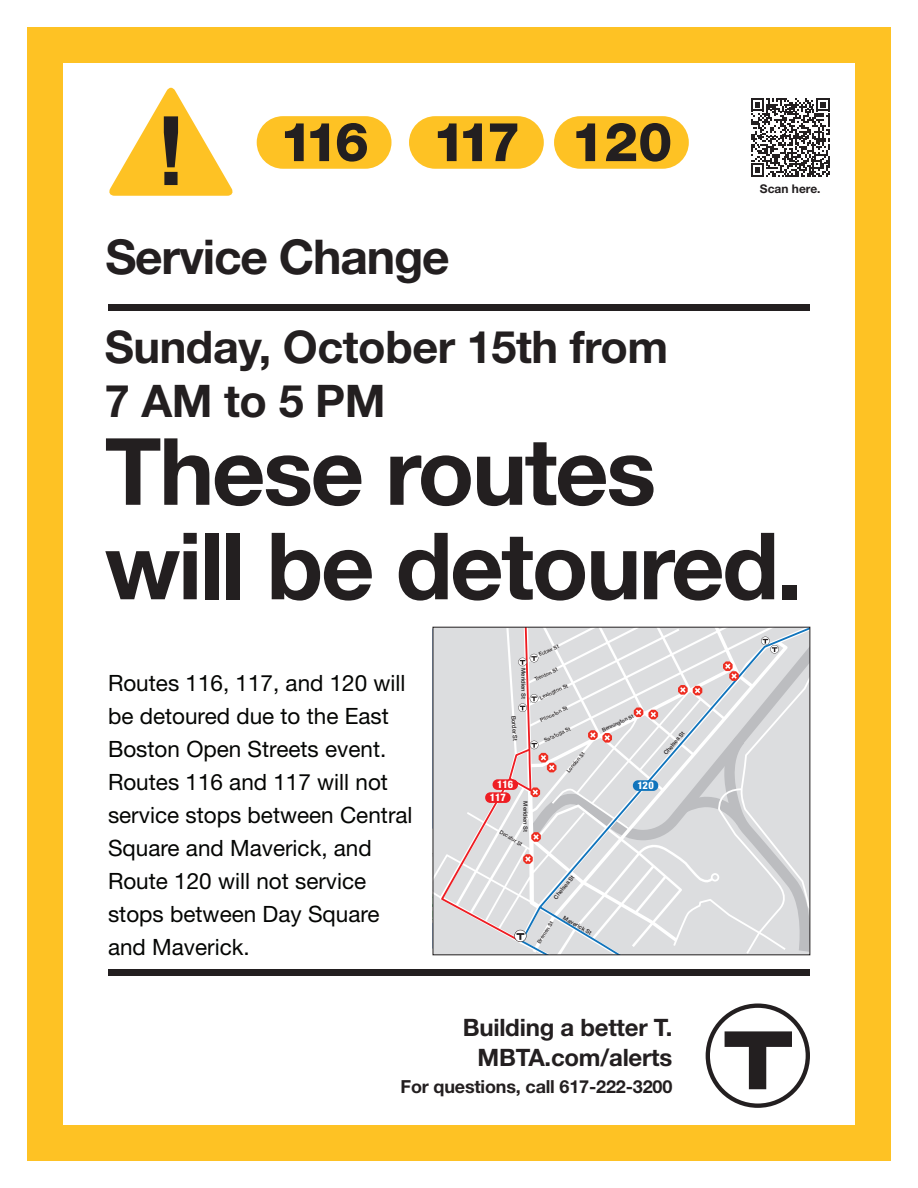
<style>
.page{position:relative;width:918px;height:1188px;background:#fff}
.page>*{position:absolute;margin:0;border:0;box-sizing:border-box;transform-origin:0 0}
.t1{font:700 93px/94.5px "Helvetica Neue LT Std";letter-spacing:-.025em;color:#231f20}
.t2{font:800 54px "Helvetica Neue LT Std";letter-spacing:-.08em;color:#231f20}
.t3{font:700 48px "Helvetica Neue LT Std";letter-spacing:-.025em;color:#231f20}
.t4{font:700 45px/54px "Helvetica Neue LT Std";letter-spacing:-.01em;color:#231f20}
.t5{font:700 24px/30px "Helvetica Neue LT Std";letter-spacing:-.01em;color:#231f20;text-align:right}
.t6{font:22.5px/33px "Helvetica Neue LT Std";color:#040503}
.t7{font:700 18px "Helvetica Neue LT Std";letter-spacing:-.01em;color:#231f20}
.t8{font:700 12px "Helvetica Neue LT Std";color:#231f20}
.t9{font:800 condensed 10.35px "Helvetica Neue LT Std";letter-spacing:-.01em;color:#fff}
.t10{font:500 5.85px "Helvetica Neue LT Std";color:#231f20}
.t11{font:500 5.25px "Helvetica Neue LT Std";color:#231f20}
</style>
<div class="page">
<div style="left:27px;top:27px;width:864px;height:1134px;border:36px solid #fec224"></div>
<div style="left:108px;top:969px;width:702px;height:7px;background:#231f20"></div>
<svg style="left:706px;top:1004px;width:104px;height:104px"></svg>
<svg style="left:109px;top:88px;width:124px;height:108px"></svg>
<svg style="left:751px;top:98px;width:79px;height:79px"></svg>
<div style="left:435px;top:629px;width:373px;height:324px;background:#dcdddf"></div>
<svg style="left:643px;top:629px;width:165px;height:315px;background:#dadcde"></svg>
<svg style="left:723px;top:661px;width:16px;height:20px"></svg>
<svg style="left:678px;top:685px;width:24px;height:10px"></svg>
<svg style="left:649px;top:710px;width:9px;height:9px"></svg>
<svg style="left:761px;top:637px;width:18px;height:17px"></svg>
<svg style="left:440px;top:629px;width:203px;height:324px;background:#dedbde"></svg>
<div style="left:485px;top:792px;width:26px;height:11px;background:#ee1d23;border-radius:5px"></div>
<div style="left:633px;top:780px;width:25px;height:11px;background:#1074bc;border-radius:5px"></div>
<div style="left:493px;top:779px;width:25px;height:11px;background:#ee1d23;border-radius:5px"></div>
<div style="left:108px;top:304px;width:702px;height:7px;background:#231f20"></div>
<div style="left:257px;top:116px;width:135px;height:53px;background:#fec224;border-radius:26px"></div>
<div style="left:409px;top:116px;width:135px;height:53px;background:#fec224;border-radius:26px"></div>
<div style="left:554px;top:116px;width:135px;height:53px;background:#fec224;border-radius:26px"></div>
<h2 class="t2" style="left:279px;top:110px;width:394px">116 117 120</h2>
<h3 class="t3" style="left:105px;top:227px;width:346px">Service Change</h3>
<h3 class="t4" style="left:105px;top:318px;width:565px">Sunday, October 15th from<br>7 AM to 5 PM</h3>
<p class="t8" style="left:760px;top:182px;width:62px">Scan here.</p>
<h1 class="t1" style="left:105px;top:422px;width:699px">These routes will be detoured.</h1>
<p class="t6" style="left:108px;top:666px;width:306px">Routes 116, 117, and 120 will be detoured due to the East<br>Boston Open Streets event.<br>Routes 116 and 117 will not service stops between Central<br>Square and Maverick, and<br>Route 120 will not service stops between Day Square and Maverick.</p>
<p class="t10" style="left:527px;top:668px;width:32px;rotate:90deg">Meridien St</p>
<p class="t10" style="left:517px;top:715px;width:27px;rotate:86deg">Border St</p>
<p class="t11" style="left:538px;top:652px;width:23px;rotate:-25deg">Eutaw St</p>
<p class="t11" style="left:534px;top:677px;width:26px;rotate:-25deg">Trenton St</p>
<p class="t11" style="left:539px;top:695px;width:32px;rotate:-25deg">Lexington St</p>
<p class="t11" style="left:539px;top:717px;width:31px;rotate:-25deg">Princeton St</p>
<p class="t11" style="left:543px;top:738px;width:30px;rotate:-25deg">Saratoga St</p>
<p class="t11" style="left:565px;top:770px;width:26px;rotate:-50deg">London St</p>
<p class="t11" style="left:601px;top:727px;width:36px;rotate:-25deg">Bennington St</p>
<p class="t9" style="left:497px;top:778px;width:17px">116</p>
<p class="t9" style="left:637px;top:779px;width:18px">120</p>
<p class="t9" style="left:490px;top:791px;width:17px">117</p>
<p class="t10" style="left:529px;top:801px;width:32px;rotate:90deg">Meridien St</p>
<p class="t11" style="left:502px;top:829px;width:27px;rotate:31deg">Decatur St</p>
<p class="t10" style="left:662px;top:752px;width:30px;rotate:-50deg">Chelsea St</p>
<p class="t10" style="left:552px;top:896px;width:30px;rotate:-50deg">Chelsea St</p>
<p class="t10" style="left:565px;top:914px;width:33px;rotate:30deg">Maverick St</p>
<p class="t11" style="left:536px;top:941px;width:27px;rotate:-58deg">Bremen St</p>
<p class="t5" style="left:463px;top:1012px;width:211px">Building a better T.<br>MBTA.com/alerts</p>
<p class="t7" style="left:401px;top:1075px;width:273px">For questions, call 617-222-3200</p>
</div>
